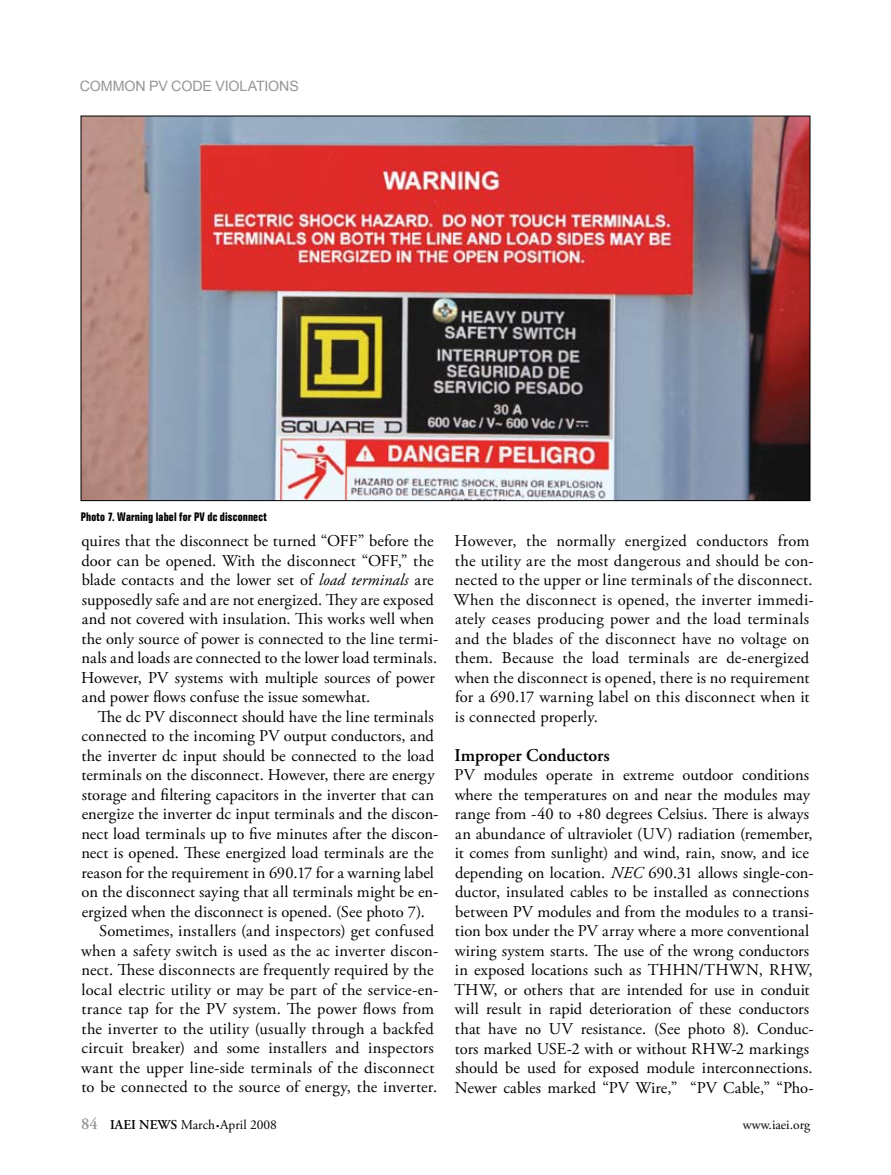
<style>
.page{position:relative;width:891px;height:1175px;background:#fff}
.page>*{position:absolute;margin:0;border:0;box-sizing:border-box;transform-origin:0 0}
.t1{font:600 18px "Adobe Garamond Pro";letter-spacing:-.005em;color:#000}
.t2{font:16.5px/19.5px "Adobe Garamond Pro";letter-spacing:.005em;color:#000}
.t3{font:14.25px "Arial";letter-spacing:-.01em;color:#939598}
.t4{font:13.5px "Adobe Garamond Pro";color:#000}
.t5{font:700 condensed 12px "Folio Std";letter-spacing:.015em;color:#000}
.s1{font-style:italic}
.s2{font-weight:600;font-size:16.5px;color:#939598}
.s3{font-weight:600}
.s4{font-size:21px}
</style>
<div class="page">
<img style="left:83px;top:118px;width:725px;height:381px">
<p class="t3" style="left:80px;top:78px;width:221px">COMMON PV CODE VIOLATIONS</p>
<p class="t5" style="left:81px;top:510px;width:187px">Photo 7. Warning label for PV dc disconnect</p>
<p class="t2" style="left:81px;top:532px;width:359px">quires that the disconnect be turned “OFF” before the door can be opened. With the disconnect “OFF,” the blade contacts and the lower set of <span class="s1">load terminals</span> are supposedly safe and are not energized. They are exposed and not covered with insulation. This works well when the only source of power is connected to the line termi&shy;nals and loads are connected to the lower load terminals.<br>However, PV systems with multiple sources of power and power flows confuse the issue somewhat.</p>
<p class="t2" style="left:98px;top:707px;width:338px">The dc PV disconnect should have the line terminals</p>
<p class="t2" style="left:82px;top:727px;width:354px">connected to the incoming PV output conductors, and</p>
<p class="t2" style="left:81px;top:746px;width:354px">the inverter dc input should be connected to the load</p>
<p class="t2" style="left:81px;top:766px;width:355px">terminals on the disconnect. However, there are energy</p>
<p class="t2" style="left:82px;top:785px;width:354px">storage and filtering capacitors in the inverter that can</p>
<p class="t2" style="left:82px;top:805px;width:358px">energize the inverter dc input terminals and the discon-</p>
<p class="t2" style="left:81px;top:824px;width:358px">nect load terminals up to five minutes after the discon-</p>
<p class="t2" style="left:81px;top:844px;width:354px">nect is opened. These energized load terminals are the</p>
<p class="t2" style="left:81px;top:863px;width:354px">reason for the requirement in 690.17 for a warning label</p>
<p class="t2" style="left:82px;top:883px;width:358px">on the disconnect saying that all terminals might be en-</p>
<p class="t2" style="left:82px;top:902px;width:345px">ergized when the disconnect is opened. (See photo 7).</p>
<p class="t2" style="left:99px;top:922px;width:336px">Sometimes, installers (and inspectors) get confused</p>
<p class="t2" style="left:81px;top:941px;width:359px">when a safety switch is used as the ac inverter discon-</p>
<p class="t2" style="left:81px;top:961px;width:354px">nect. These disconnects are frequently required by the</p>
<p class="t2" style="left:82px;top:980px;width:358px">local electric utility or may be part of the service-en-</p>
<p class="t2" style="left:81px;top:1000px;width:354px">trance tap for the PV system. The power flows from</p>
<p class="t2" style="left:81px;top:1019px;width:354px">the inverter to the utility (usually through a backfed</p>
<p class="t2" style="left:82px;top:1039px;width:354px">circuit breaker) and some installers and inspectors</p>
<p class="t2" style="left:81px;top:1058px;width:355px">want the upper line-side terminals of the disconnect</p>
<p class="t2" style="left:81px;top:1078px;width:357px">to be connected to the source of energy, the inverter.</p>
<p class="t2" style="left:454px;top:532px;width:362px">However, the normally energized conductors from the utility are the most dangerous and should be con&shy;nected to the upper or line terminals of the disconnect.<br>When the disconnect is opened, the inverter immedi&shy;ately ceases producing power and the load terminals and the blades of the disconnect have no voltage on them. Because the load terminals are de-energized when the disconnect is opened, there is no requirement for a 690.17 warning label on this disconnect when it is connected properly.</p>
<p class="t1" style="left:454px;top:744px;width:157px">Improper Conductors</p>
<p class="t2" style="left:454px;top:766px;width:361px">PV modules operate in extreme outdoor conditions where the temperatures on and near the modules may range from -40 to +80 degrees Celsius. There is always an abundance of ultraviolet (UV) radiation (remember, it comes from sunlight) and wind, rain, snow, and ice depending on location. <span class="s1">NEC</span> 690.31 allows single-con&shy;ductor, insulated cables to be installed as connections between PV modules and from the modules to a transi&shy;tion box under the PV array where a more conventional wiring system starts. The use of the wrong conductors in exposed locations such as THHN/THWN, RHW, THW, or others that are intended for use in conduit will result in rapid deterioration of these conductors that have no UV resistance. (See photo 8). Conduc&shy;tors marked USE-2 with or without RHW-2 markings should be used for exposed module interconnections.<br>Newer cables marked “PV Wire,” “PV Cable,” “Pho-</p>
<p class="t4" style="left:81px;top:1116px;width:197px"><span class="s2">84</span> <span class="s3">IAEI NEWS</span> March<span class="s4">.</span>April 2008</p>
<p class="t4" style="left:743px;top:1116px;width:69px">www.iaei.org</p>
</div>
